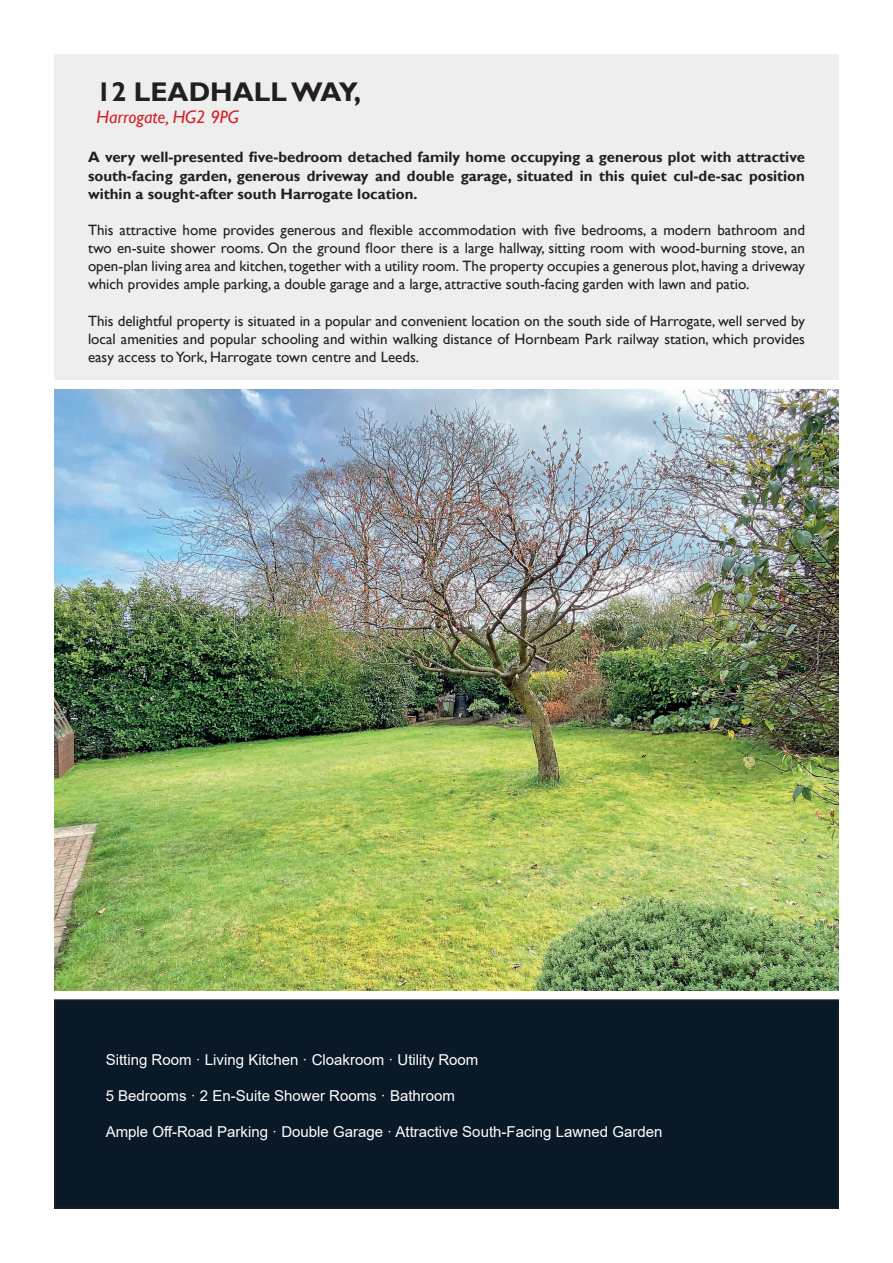
<style>
.page{position:relative;width:893px;height:1263px;background:#fff}
.page>*{position:absolute;margin:0;border:0;box-sizing:border-box;transform-origin:0 0}
.t1{font:700 27px "Gill Sans";color:#231f20}
.t2{font:italic 18px "Gill Sans";color:#d1232a}
.t3{font:15px/18.1px "Gill Sans";color:#231f20;text-align:justify}
.t4{font:700 15px/18.1px "Gill Sans";color:#231f20;text-align:justify}
.t5{font:15px "Arial";color:#fff}
</style>
<div class="page">
<div style="left:55px;top:1000px;width:783px;height:208px;background:#0a1928"></div>
<div style="left:54px;top:999px;width:785px;height:210px;border:2px solid #231f20"></div>
<div style="left:54px;top:54px;width:785px;height:326px;background:#eeeeef"></div>
<img style="left:54px;top:390px;width:785px;height:601px">
<h1 class="t1" style="left:97px;top:75px;width:266px">12 LEADHALL WAY,</h1>
<p class="t2" style="left:97px;top:106px;width:144px">Harrogate, HG2 9PG</p>
<p class="t4" style="left:88px;top:149px;width:718px">A very well-presented five-bedroom detached family home occupying a generous plot with attractive south-facing garden, generous driveway and double garage, situated in this quiet cul-de-sac position within a sought-after south Harrogate location.</p>
<p class="t3" style="left:88px;top:221px;width:718px">This attractive home provides generous and flexible accommodation with five bedrooms, a modern bathroom and two en-suite shower rooms. On the ground floor there is a large hallway, sitting room with wood-burning stove, an open-plan living area and kitchen, together with a utility room. The property occupies a generous plot, having a driveway which provides ample parking, a double garage and a large, attractive south-facing garden with lawn and patio.</p>
<p class="t3" style="left:88px;top:312px;width:718px">This delightful property is situated in a popular and convenient location on the south side of Harrogate, well served by local amenities and popular schooling and within walking distance of Hornbeam Park railway station, which provides easy access to York, Harrogate town centre and Leeds.</p>
<p class="t5" style="left:106px;top:1049px;width:374px">Sitting Room · Living Kitchen · Cloakroom · Utility Room</p>
<p class="t5" style="left:106px;top:1085px;width:351px">5 Bedrooms · 2 En-Suite Shower Rooms · Bathroom</p>
<p class="t5" style="left:106px;top:1121px;width:558px">Ample Off-Road Parking · Double Garage · Attractive South-Facing Lawned Garden</p>
</div>
